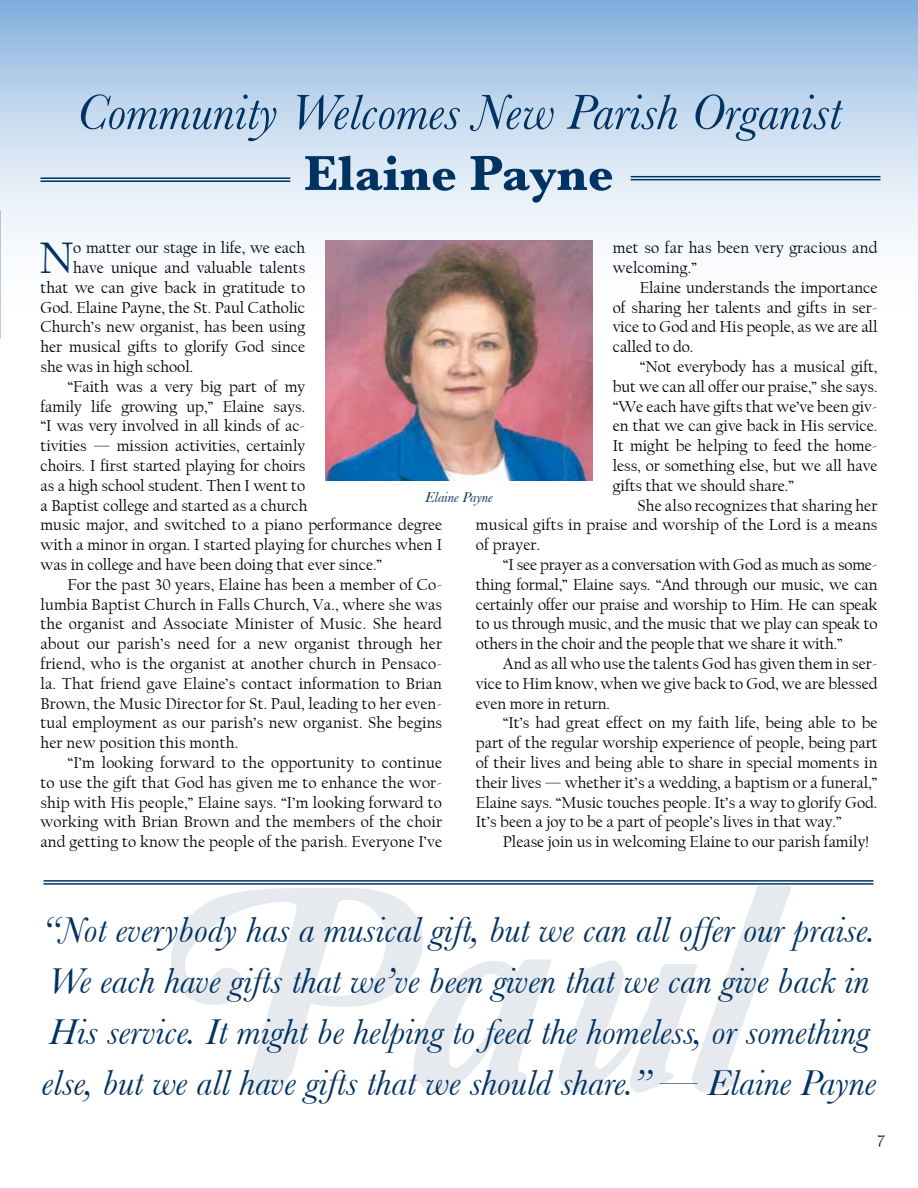
<style>
.page{position:relative;width:918px;height:1188px;background:#fff}
.page>*{position:absolute;margin:0;border:0;box-sizing:border-box;transform-origin:0 0}
.t1{font:300px "Amperzand";color:#003262}
.t2{font:italic 51px "Baskerville";color:#003262}
.t3{font:700 51px "Baskerville";color:#003262}
.t4{font:46.35px "Californian FB";color:#003262}
.t5{font:italic 37.5px/51px "Baskerville";color:#003262}
.t6{font:16.5px/19.8px "Californian FB";color:#000;text-align:justify}
.t7{font:italic 15px "Baskerville";color:#003262}
</style>
<div class="page">
<svg style="left:0;top:0;width:918px;height:322px"></svg>
<hr style="left:631px;top:176px;width:250px;height:1px;background:#003262">
<hr style="left:631px;top:179px;width:250px;height:1px;background:#003262">
<hr style="left:40px;top:177px;width:250px;height:2px;background:#003262">
<hr style="left:40px;top:180px;width:250px;height:2px;background:#003262">
<hr style="left:44px;top:880px;width:829px;height:2px;background:#003262">
<hr style="left:44px;top:883px;width:829px;height:2px;background:#003262">
<img style="left:326px;top:241px;width:266px;height:240px">
<h2 class="t2" style="left:77px;top:82px;width:766px">Community Welcomes New Parish Organist</h2>
<h2 class="t3" style="left:304px;top:143px;width:311px">Elaine Payne</h2>
<h3 class="t4" style="left:39px;top:232px;width:36px">N</h3>
<p class="t6" style="left:73px;top:238px;width:234px">o matter our stage in life, we each</p>
<p class="t6" style="left:613px;top:238px;width:266px">met so far has been very gracious and welcoming.”</p>
<p class="t6" style="left:613px;top:278px;width:266px;text-indent:27px">Elaine understands the importance of sharing her talents and gifts in ser&shy;vice to God and His people, as we are all called to do.</p>
<p class="t6" style="left:613px;top:357px;width:266px;text-indent:27px">“Not everybody has a musical gift, but we can all offer our praise,” she says. “We each have gifts that we’ve been giv&shy;en that we can give back in His service.<br>It might be helping to feed the home&shy;less, or something else, but we all have gifts that we should share.”</p>
<p class="t6" style="left:476px;top:495px;width:403px;text-indent:162px">She also recognizes that sharing her musical gifts in praise and worship of the Lord is a means of prayer.</p>
<p class="t6" style="left:476px;top:555px;width:403px;text-indent:27px">“I see prayer as a conversation with God as much as some&shy;thing formal,” Elaine says. “And through our music, we can certainly offer our praise and worship to Him. He can speak to us through music, and the music that we play can speak to others in the choir and the people that we share it with.”</p>
<p class="t6" style="left:476px;top:654px;width:403px;text-indent:27px">And as all who use the talents God has given them in ser&shy;vice to Him know, when we give back to God, we are blessed even more in return.</p>
<p class="t6" style="left:476px;top:713px;width:403px;text-indent:27px">“It’s had great effect on my faith life, being able to be part of the regular worship experience of people, being part of their lives and being able to share in special moments in their lives — whether it’s a wedding, a baptism or a funeral,” Elaine says. “Music touches people. It’s a way to glorify God.<br>It’s been a joy to be a part of people’s lives in that way.”</p>
<p class="t6" style="left:503px;top:832px;width:367px">Please join us in welcoming Elaine to our parish family!</p>
<p class="t6" style="left:73px;top:258px;width:234px">have unique and valuable talents</p>
<p class="t6" style="left:41px;top:278px;width:266px">that we can give back in gratitude to</p>
<p class="t6" style="left:41px;top:297px;width:266px">God. Elaine Payne, the St. Paul Catholic</p>
<p class="t6" style="left:41px;top:317px;width:266px">Church’s new organist, has been using</p>
<p class="t6" style="left:41px;top:337px;width:266px">her musical gifts to glorify God since</p>
<p class="t6" style="left:41px;top:357px;width:154px">she was in high school.</p>
<p class="t6" style="left:67px;top:377px;width:239px">“Faith was a very big part of my</p>
<p class="t6" style="left:41px;top:396px;width:266px">family life growing up,” Elaine says.</p>
<p class="t6" style="left:41px;top:416px;width:266px">“I was very involved in all kinds of ac-</p>
<p class="t6" style="left:41px;top:436px;width:266px">tivities — mission activities, certainly</p>
<p class="t6" style="left:41px;top:456px;width:266px">choirs. I first started playing for choirs</p>
<p class="t6" style="left:41px;top:476px;width:266px">as a high school student. Then I went to</p>
<p class="t6" style="left:41px;top:495px;width:269px">a Baptist college and started as a church</p>
<p class="t6" style="left:41px;top:515px;width:403px">music major, and switched to a piano performance degree</p>
<p class="t6" style="left:41px;top:535px;width:403px">with a minor in organ. I started playing for churches when I</p>
<p class="t6" style="left:41px;top:555px;width:343px">was in college and have been doing that ever since.”</p>
<p class="t6" style="left:67px;top:575px;width:376px">For the past 30 years, Elaine has been a member of Co-</p>
<p class="t6" style="left:41px;top:594px;width:403px">lumbia Baptist Church in Falls Church, Va., where she was</p>
<p class="t6" style="left:41px;top:614px;width:403px">the organist and Associate Minister of Music. She heard</p>
<p class="t6" style="left:41px;top:634px;width:403px">about our parish’s need for a new organist through her</p>
<p class="t6" style="left:41px;top:654px;width:403px">friend, who is the organist at another church in Pensaco-</p>
<p class="t6" style="left:41px;top:674px;width:403px">la. That friend gave Elaine’s contact information to Brian</p>
<p class="t6" style="left:41px;top:693px;width:403px">Brown, the Music Director for St. Paul, leading to her even-</p>
<p class="t6" style="left:41px;top:713px;width:403px">tual employment as our parish’s new organist. She begins</p>
<p class="t6" style="left:41px;top:733px;width:199px">her new position this month.</p>
<p class="t6" style="left:67px;top:753px;width:376px">“I’m looking forward to the opportunity to continue</p>
<p class="t6" style="left:41px;top:773px;width:403px">to use the gift that God has given me to enhance the wor-</p>
<p class="t6" style="left:41px;top:792px;width:403px">ship with His people,” Elaine says. “I’m looking forward to</p>
<p class="t6" style="left:41px;top:812px;width:403px">working with Brian Brown and the members of the choir</p>
<p class="t6" style="left:41px;top:832px;width:403px">and getting to know the people of the parish. Everyone I’ve</p>
<p class="t7" style="left:425px;top:488px;width:69px">Elaine Payne</p>
<h1 class="t1" style="left:161px;top:835px;width:598px">Paul</h1>
<p class="t5" style="left:42px;top:904px;width:836px">“Not everybody has a musical gift, but we can all offer our praise.<br>We each have gifts that we’ve been given that we can give back in His service. It might be helping to feed the homeless, or something else, but we all have gifts that we should share.” — Elaine Payne</p>
<p class="t6" style="left:878px;top:1131px;width:9px">7</p>
</div>
